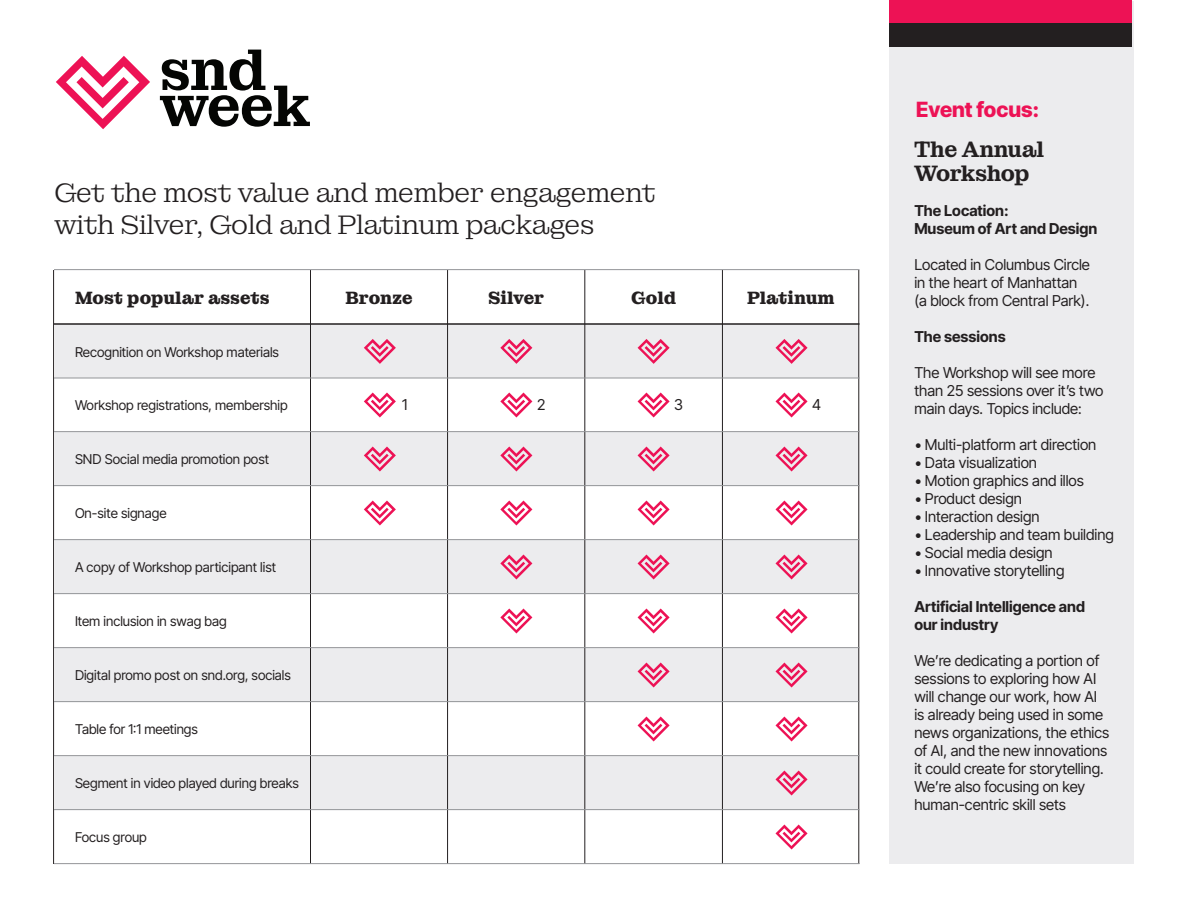
<style>
.page{position:relative;width:1188px;height:918px;background:#fff}
.page>*{position:absolute;margin:0;border:0;box-sizing:border-box;transform-origin:0 0}
.t1{font:600 58.65px "Montagu Slab 120 pt";letter-spacing:-.025em;color:#040503}
.t2{font:300 27px/32.4px "Montagu Slab 24 pt";letter-spacing:-.04em;color:#231f20}
.t3{font:600 22.5px/24.2px "Montagu Slab 120 pt";letter-spacing:-.025em;color:#231f20}
.t4{font:800 21px "Inter Tight";color:#ed1255}
.t5{font:700 18px "Montagu Slab 120 pt";color:#231f20}
.t6{font:15px/18px "Inter Tight";color:#231f20}
.t7{font:700 15px "Inter Tight";color:#231f20}
.t8{font:13.5px "Inter Tight";color:#231f20}
</style>
<div class="page">
<div style="left:55px;top:324px;width:804px;height:53px;background:#ececee"></div>
<div style="left:55px;top:432px;width:804px;height:53px;background:#ececee"></div>
<div style="left:55px;top:540px;width:804px;height:53px;background:#ececee"></div>
<div style="left:55px;top:648px;width:804px;height:53px;background:#ececee"></div>
<div style="left:55px;top:756px;width:804px;height:53px;background:#ececee"></div>
<div style="left:889px;top:1px;width:244px;height:862px;background:#ececee"></div>
<div style="left:889px;top:0;width:243px;height:24px;background:#ed1255"></div>
<div style="left:889px;top:23px;width:243px;height:24px;background:#231f20"></div>
<svg style="left:56px;top:56px;width:94px;height:73px"></svg>
<hr style="left:310px;top:270px;width:1px;height:594px;background:#231f20">
<hr style="left:53px;top:270px;width:1px;height:594px;background:#231f20">
<hr style="left:859px;top:270px;width:1px;height:594px;background:#231f20">
<hr style="left:447px;top:270px;width:1px;height:594px;background:#231f20">
<hr style="left:585px;top:270px;width:1px;height:594px;background:#231f20">
<hr style="left:722px;top:270px;width:1px;height:594px;background:#231f20">
<hr style="left:54px;top:323px;width:806px;height:2px;background:#231f20">
<hr style="left:54px;top:378px;width:806px;height:1px;background:#939598">
<hr style="left:54px;top:269px;width:806px;height:1px;background:#939598">
<hr style="left:54px;top:431px;width:806px;height:1px;background:#939598">
<hr style="left:54px;top:485px;width:806px;height:1px;background:#939598">
<hr style="left:54px;top:539px;width:806px;height:1px;background:#939598">
<hr style="left:54px;top:701px;width:806px;height:1px;background:#939598">
<hr style="left:54px;top:593px;width:806px;height:1px;background:#939598">
<hr style="left:54px;top:755px;width:806px;height:1px;background:#939598">
<hr style="left:54px;top:647px;width:806px;height:1px;background:#939598">
<hr style="left:54px;top:809px;width:806px;height:1px;background:#939598">
<hr style="left:54px;top:863px;width:806px;height:1px;background:#939598">
<svg style="left:364px;top:339px;width:32px;height:25px"></svg>
<svg style="left:364px;top:393px;width:32px;height:25px"></svg>
<svg style="left:364px;top:447px;width:32px;height:25px"></svg>
<svg style="left:364px;top:501px;width:32px;height:25px"></svg>
<svg style="left:500px;top:339px;width:32px;height:25px"></svg>
<svg style="left:500px;top:393px;width:32px;height:25px"></svg>
<svg style="left:500px;top:447px;width:32px;height:25px"></svg>
<svg style="left:500px;top:501px;width:32px;height:25px"></svg>
<svg style="left:500px;top:555px;width:32px;height:25px"></svg>
<svg style="left:500px;top:609px;width:32px;height:25px"></svg>
<svg style="left:638px;top:339px;width:32px;height:25px"></svg>
<svg style="left:638px;top:393px;width:32px;height:25px"></svg>
<svg style="left:638px;top:447px;width:32px;height:25px"></svg>
<svg style="left:638px;top:501px;width:32px;height:25px"></svg>
<svg style="left:638px;top:663px;width:32px;height:25px"></svg>
<svg style="left:638px;top:555px;width:32px;height:25px"></svg>
<svg style="left:638px;top:717px;width:32px;height:25px"></svg>
<svg style="left:638px;top:609px;width:32px;height:25px"></svg>
<svg style="left:775px;top:339px;width:33px;height:25px"></svg>
<svg style="left:775px;top:393px;width:33px;height:25px"></svg>
<svg style="left:775px;top:447px;width:33px;height:25px"></svg>
<svg style="left:775px;top:501px;width:33px;height:25px"></svg>
<svg style="left:775px;top:663px;width:33px;height:25px"></svg>
<svg style="left:775px;top:555px;width:33px;height:25px"></svg>
<svg style="left:775px;top:717px;width:33px;height:25px"></svg>
<svg style="left:775px;top:609px;width:33px;height:25px"></svg>
<svg style="left:775px;top:771px;width:33px;height:25px"></svg>
<svg style="left:775px;top:825px;width:33px;height:25px"></svg>
<p class="t1" style="left:159px;top:24px;width:109px">snd</p>
<p class="t1" style="left:159px;top:60px;width:154px">week</p>
<p class="t2" style="left:54px;top:175px;width:604px">Get the most value and member engagement with Silver, Gold and Platinum packages</p>
<p class="t5" style="left:75px;top:284px;width:196px">Most popular assets</p>
<p class="t5" style="left:345px;top:284px;width:69px">Bronze</p>
<p class="t5" style="left:488px;top:284px;width:58px">Silver</p>
<p class="t5" style="left:631px;top:284px;width:47px">Gold</p>
<p class="t5" style="left:747px;top:284px;width:89px">Platinum</p>
<p class="t8" style="left:75px;top:342px;width:205px">Recognition on Workshop materials</p>
<p class="t8" style="left:75px;top:395px;width:214px">Workshop registrations, membership</p>
<p class="t8" style="left:75px;top:449px;width:196px">SND Social media promotion post</p>
<p class="t8" style="left:75px;top:503px;width:93px">On-site signage</p>
<p class="t8" style="left:75px;top:557px;width:203px">A copy of Workshop participant list</p>
<p class="t8" style="left:75px;top:611px;width:153px">Item inclusion in swag bag</p>
<p class="t8" style="left:75px;top:665px;width:217px">Digital promo post on snd.org, socials</p>
<p class="t8" style="left:75px;top:719px;width:125px">Table for 1:1 meetings</p>
<p class="t8" style="left:75px;top:773px;width:225px">Segment in video played during breaks</p>
<p class="t8" style="left:75px;top:827px;width:73px">Focus group</p>
<p class="t6" style="left:402px;top:395px;width:7px">1</p>
<p class="t6" style="left:537px;top:395px;width:10px">2</p>
<p class="t6" style="left:674px;top:395px;width:10px">3</p>
<p class="t6" style="left:812px;top:395px;width:10px">4</p>
<p class="t4" style="left:916px;top:94px;width:125px">Event focus:</p>
<p class="t3" style="left:914px;top:136px;width:132px">The Annual<br>Workshop</p>
<p class="t7" style="left:914px;top:200px;width:96px">The Location:</p>
<p class="t7" style="left:914px;top:218px;width:184px">Museum of Art and Design</p>
<p class="t6" style="left:914px;top:255px;width:177px">Located in Columbus Circle in the heart of Manhattan (a block from Central Park).</p>
<p class="t7" style="left:914px;top:326px;width:93px">The sessions</p>
<p class="t6" style="left:914px;top:363px;width:191px">The Workshop will see more than 25 sessions over it’s two main days. Topics include:</p>
<p class="t6" style="left:914px;top:435px;width:183px">• Multi-platform art direction</p>
<p class="t6" style="left:914px;top:453px;width:124px">• Data visualization</p>
<p class="t6" style="left:914px;top:471px;width:171px">• Motion graphics and illos</p>
<p class="t6" style="left:914px;top:489px;width:109px">• Product design</p>
<p class="t6" style="left:914px;top:507px;width:127px">• Interaction design</p>
<p class="t6" style="left:914px;top:525px;width:201px">• Leadership and team building</p>
<p class="t6" style="left:914px;top:543px;width:140px">• Social media design</p>
<p class="t6" style="left:914px;top:561px;width:152px">• Innovative storytelling</p>
<p class="t7" style="left:914px;top:596px;width:172px">Artificial Intelligence and</p>
<p class="t7" style="left:914px;top:614px;width:85px">our industry</p>
<p class="t6" style="left:914px;top:651px;width:196px">We’re dedicating a portion of sessions to exploring how AI will change our work, how AI is already being used in some news organizations, the ethics of AI, and the new innovations it could create for storytelling.</p>
<p class="t6" style="left:914px;top:777px;width:172px">We’re also focusing on key human-centric skill sets</p>
</div>
